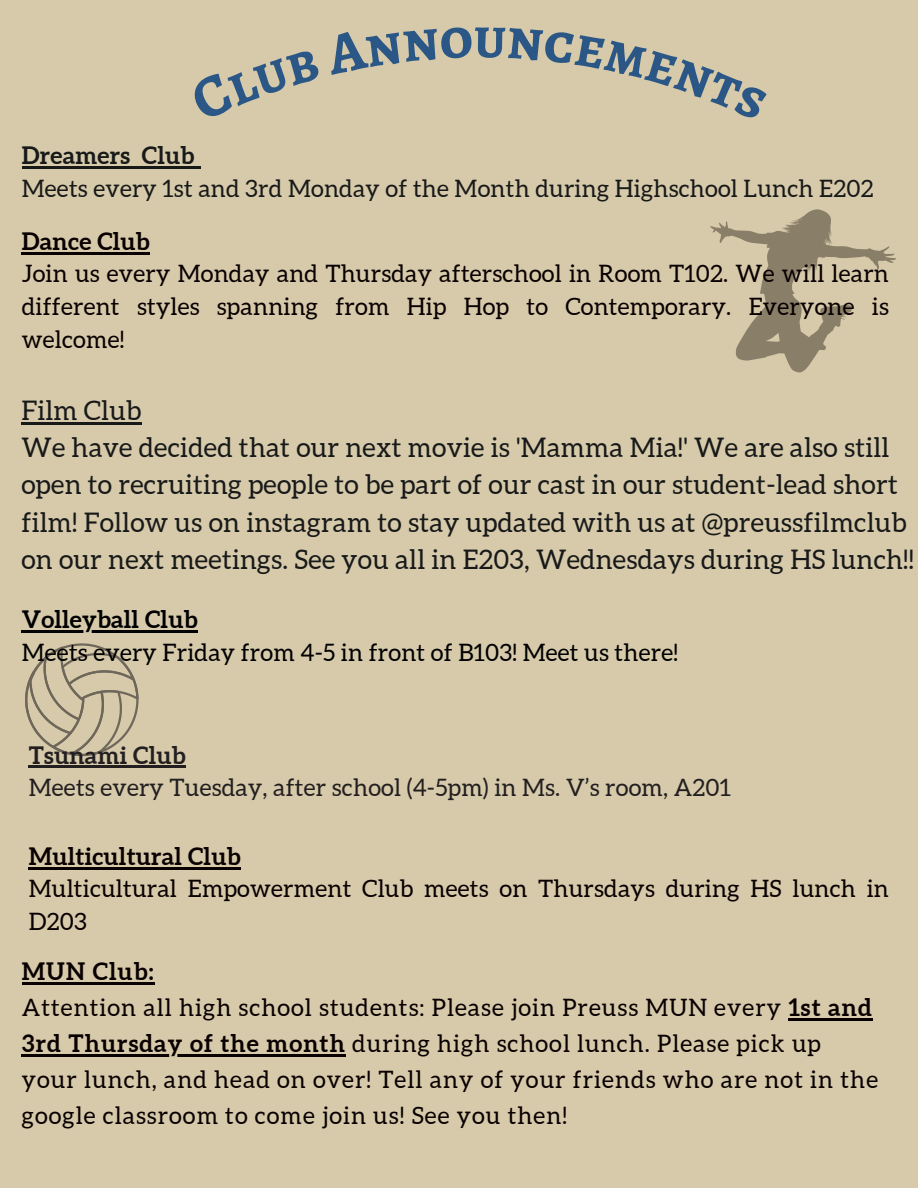
<style>
.page{position:relative;width:918px;height:1188px;background:#d6caaa}
.page>*{position:absolute;margin:0;border:0;box-sizing:border-box;transform-origin:0 0}
.t1{font:27px/37.2px "Aleo";letter-spacing:.01em;color:#181919}
.t2{font:24px/36px "Aleo";letter-spacing:.045em;color:#090000;text-align:justify}
.t3{font:24px/32.7px "Aleo";letter-spacing:.01em;color:#090000}
.t4{font:24px "Aleo";letter-spacing:.01em;color:#181919}
.t5{font:24px "Aleo";letter-spacing:.01em;color:#231f20}
.t6{font:24px "Aleo";letter-spacing:.01em;color:#000}
.t7{font:700 24px "Aleo";letter-spacing:.01em;color:#090000}
.t8{font:700 24px "Aleo";letter-spacing:.01em;color:#000}
.t9{font:700 24px "Aleo";letter-spacing:.01em;color:#181919}
.t10{font:700 24px "Aleo";letter-spacing:.01em;color:#231f20}
.s1{font-weight:700}
</style>
<div class="page">
<svg style="left:25px;top:643px;width:114px;height:113px"></svg>
<svg style="left:710px;top:209px;width:186px;height:164px"></svg>
<hr style="left:22px;top:630px;width:176px;height:3px;background:#000">
<hr style="left:22px;top:166px;width:108px;height:2px;background:#181919">
<svg style="left:130px;top:166px;width:12px;height:2px"></svg>
<hr style="left:142px;top:166px;width:53px;height:2px;background:#181919">
<hr style="left:22px;top:252px;width:128px;height:2px;background:#090000">
<hr style="left:29px;top:766px;width:157px;height:2px;background:#231f20">
<hr style="left:29px;top:867px;width:212px;height:2px;background:#090000">
<hr style="left:22px;top:982px;width:133px;height:2px;background:#090000">
<hr style="left:788px;top:1018px;width:85px;height:2px;background:#090000">
<hr style="left:22px;top:1054px;width:324px;height:2px;background:#090000">
<hr style="left:21px;top:422px;width:121px;height:3px;background:#181919">
<h2 class="t9" style="left:22px;top:141px;width:174px">Dreamers Club</h2>
<p class="t4" style="left:22px;top:175px;width:853px">Meets every 1st and 3rd Monday of the Month during Highschool Lunch E202</p>
<p class="t7" style="left:22px;top:227px;width:129px">Dance Club</p>
<p class="t2" style="left:22px;top:257px;width:869px;line-height:32.7px">Join us every Monday and Thursday afterschool in Room T102. We will learn different styles spanning from Hip Hop to Contemporary. Everyone is welcome!</p>
<p class="t1" style="left:21px;top:392px;width:894px">Film Club<br>We have decided that our next movie is 'Mamma Mia!' We are also still open to recruiting people to be part of our cast in our student-lead short film! Follow us on instagram to stay updated with us at @preussfilmclub on our next meetings. See you all in E203, Wednesdays during HS lunch!!</p>
<h1 class="t8" style="left:22px;top:606px;width:177px">Volleyball Club</h1>
<p class="t6" style="left:22px;top:639px;width:658px">Meets every Friday from 4-5 in front of B103! Meet us there!</p>
<p class="t10" style="left:29px;top:741px;width:158px">Tsunami Club</p>
<p class="t5" style="left:29px;top:774px;width:704px">Meets every Tuesday, after school (4-5pm) in Ms. V’s room, A201</p>
<p class="t7" style="left:29px;top:842px;width:213px">Multicultural Club</p>
<p class="t3" style="left:29px;top:872px;width:862px">Multicultural Empowerment Club meets on Thursdays during HS lunch in<br>D203</p>
<p class="t7" style="left:22px;top:957px;width:133px">MUN Club:</p>
<p class="t2" style="left:22px;top:989px;width:858px;text-align:left">Attention all high school students: Please join Preuss MUN every <span class="s1">1st and 3rd Thursday of the month</span> during high school lunch. Please pick up your lunch, and head on over! Tell any of your friends who are not in the google classroom to come join us! See you then!</p>
</div>
